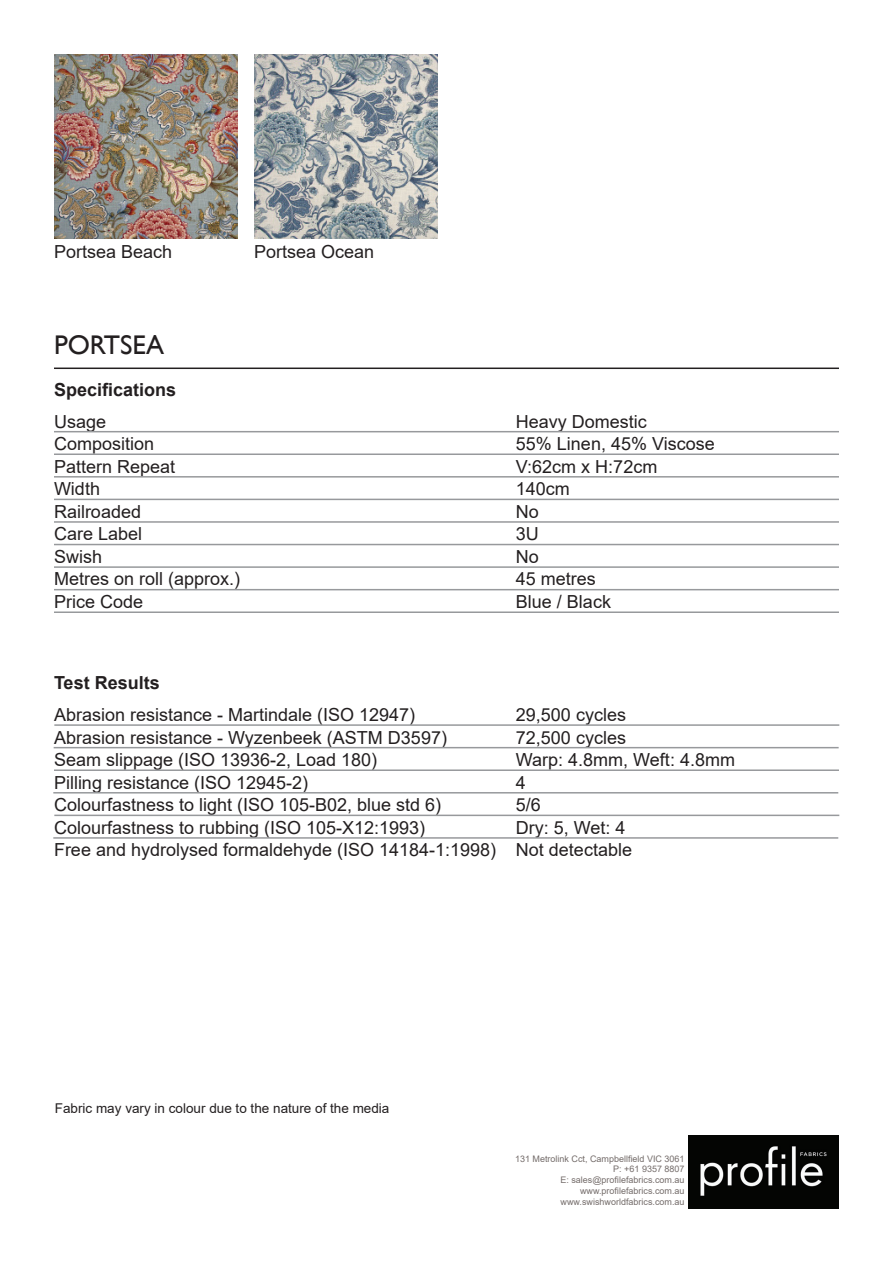
<style>
.page{position:relative;width:893px;height:1263px;background:#fff}
.page>*{position:absolute;margin:0;border:0;box-sizing:border-box;transform-origin:0 0}
.t1{font:27px "Gill Sans";color:#231f20}
.t2{font:18px "Arial";color:#231f20}
.t3{font:700 18px "Arial";color:#231f20}
.t4{font:13.5px "Arial";color:#231f20}
.t5{font:9px "Arial";color:#746c6a}
</style>
<div class="page">
<img style="left:254px;top:54px;width:183px;height:184px">
<img style="left:54px;top:54px;width:183px;height:184px">
<hr style="left:54px;top:367px;width:785px;height:2px;background:#231f20">
<img style="left:689px;top:1136px;width:150px;height:73px">
<hr style="left:54px;top:453px;width:785px;height:2px;background:#97999c">
<hr style="left:54px;top:476px;width:785px;height:2px;background:#97999c">
<hr style="left:54px;top:499px;width:785px;height:1px;background:#97999c">
<hr style="left:54px;top:521px;width:785px;height:2px;background:#97999c">
<hr style="left:54px;top:544px;width:785px;height:1px;background:#97999c">
<hr style="left:54px;top:566px;width:785px;height:2px;background:#97999c">
<hr style="left:54px;top:589px;width:785px;height:1px;background:#97999c">
<hr style="left:54px;top:611px;width:785px;height:2px;background:#97999c">
<hr style="left:54px;top:431px;width:785px;height:1px;background:#97999c">
<hr style="left:54px;top:724px;width:785px;height:2px;background:#97999c">
<hr style="left:54px;top:747px;width:785px;height:1px;background:#97999c">
<hr style="left:54px;top:769px;width:785px;height:2px;background:#97999c">
<hr style="left:53px;top:792px;width:785px;height:1px;background:#97999c">
<hr style="left:54px;top:815px;width:785px;height:1px;background:#97999c">
<hr style="left:53px;top:837px;width:785px;height:2px;background:#97999c">
<p class="t2" style="left:54px;top:239px;width:120px">Portsea Beach</p>
<p class="t2" style="left:254px;top:239px;width:122px">Portsea Ocean</p>
<p class="t1" style="left:54px;top:330px;width:112px">PORTSEA</p>
<p class="t3" style="left:54px;top:377px;width:124px">Specifications</p>
<p class="t2" style="left:54px;top:409px;width:54px">Usage</p>
<p class="t2" style="left:54px;top:432px;width:102px">Composition</p>
<p class="t2" style="left:54px;top:454px;width:123px">Pattern Repeat</p>
<p class="t2" style="left:54px;top:477px;width:48px">Width</p>
<p class="t2" style="left:54px;top:499px;width:89px">Railroaded</p>
<p class="t2" style="left:54px;top:522px;width:90px">Care Label</p>
<p class="t2" style="left:54px;top:544px;width:50px">Swish</p>
<p class="t2" style="left:54px;top:567px;width:188px">Metres on roll (approx.)</p>
<p class="t2" style="left:54px;top:589px;width:91px">Price Code</p>
<p class="t2" style="left:516px;top:409px;width:133px">Heavy Domestic</p>
<p class="t2" style="left:516px;top:432px;width:200px">55% Linen, 45% Viscose</p>
<p class="t2" style="left:516px;top:454px;width:143px">V:62cm x H:72cm</p>
<p class="t2" style="left:516px;top:477px;width:56px">140cm</p>
<p class="t2" style="left:516px;top:499px;width:25px">No</p>
<p class="t2" style="left:516px;top:522px;width:25px">3U</p>
<p class="t2" style="left:516px;top:544px;width:25px">No</p>
<p class="t2" style="left:516px;top:567px;width:82px">45 metres</p>
<p class="t2" style="left:516px;top:589px;width:97px">Blue / Black</p>
<p class="t3" style="left:54px;top:670px;width:107px">Test Results</p>
<p class="t2" style="left:54px;top:702px;width:363px">Abrasion resistance - Martindale (ISO 12947)</p>
<p class="t2" style="left:54px;top:725px;width:394px">Abrasion resistance - Wyzenbeek (ASTM D3597)</p>
<p class="t2" style="left:54px;top:747px;width:325px">Seam slippage (ISO 13936-2, Load 180)</p>
<p class="t2" style="left:54px;top:770px;width:256px">Pilling resistance (ISO 12945-2)</p>
<p class="t2" style="left:54px;top:792px;width:389px">Colourfastness to light (ISO 105-B02, blue std 6)</p>
<p class="t2" style="left:54px;top:815px;width:373px">Colourfastness to rubbing (ISO 105-X12:1993)</p>
<p class="t2" style="left:54px;top:837px;width:444px">Free and hydrolysed formaldehyde (ISO 14184-1:1998)</p>
<p class="t2" style="left:516px;top:702px;width:112px">29,500 cycles</p>
<p class="t2" style="left:516px;top:725px;width:112px">72,500 cycles</p>
<p class="t2" style="left:516px;top:747px;width:221px">Warp: 4.8mm, Weft: 4.8mm</p>
<p class="t2" style="left:516px;top:770px;width:12px">4</p>
<p class="t2" style="left:516px;top:792px;width:27px">5/6</p>
<p class="t2" style="left:516px;top:815px;width:111px">Dry: 5, Wet: 4</p>
<p class="t2" style="left:516px;top:837px;width:118px">Not detectable</p>
<p class="t4" style="left:55px;top:1099px;width:336px">Fabric may vary in colour due to the nature of the media</p>
<p class="t5" style="left:515px;top:1152px;width:171px">131 Metrolink Cct, Campbellfield VIC 3061</p>
<p class="t5" style="left:613px;top:1163px;width:73px">P: +61 9357 8807</p>
<p class="t5" style="left:560px;top:1174px;width:126px">E: sales@profilefabrics.com.au</p>
<p class="t5" style="left:580px;top:1184px;width:106px">www.profilefabrics.com.au</p>
<p class="t5" style="left:561px;top:1195px;width:126px">www.swishworldfabrics.com.au</p>
</div>
